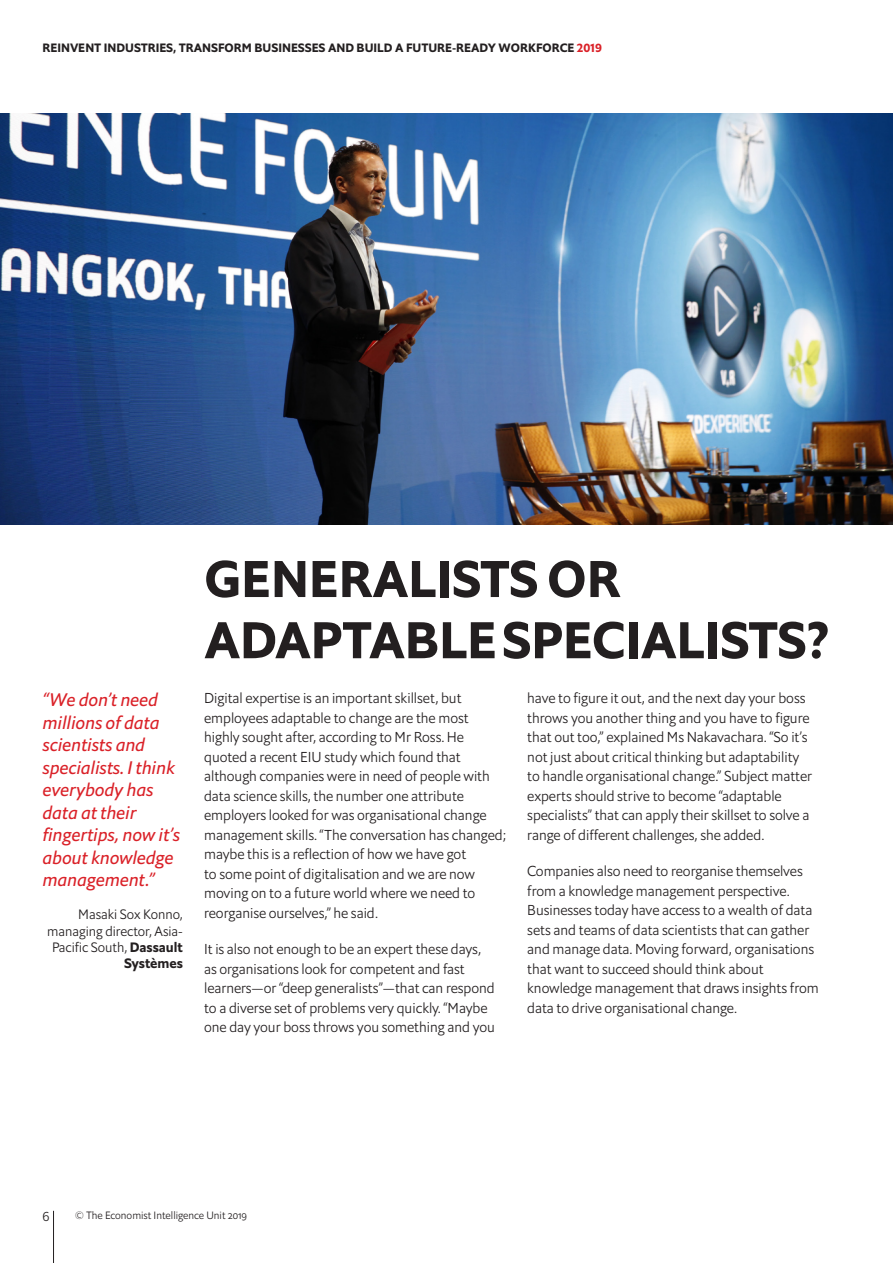
<style>
.page{position:relative;width:893px;height:1263px;background:#fff}
.page>*{position:absolute;margin:0;border:0;box-sizing:border-box;transform-origin:0 0}
.H1_ArticleTitle{font:700 51px/61.2px "Econ Sans OS";color:#231f20}
.Footnote_1{font:italic 18px/22.5px "Econ Sans OS";color:#da2128}
.Body_Para_First{font:300 14.25px/19.5px "Econ Sans OS";color:#231f20}
.Footnote_2{font:300 13.5px/16.2px "Econ Sans OS";color:#231f20;text-align:right}
.t1{font:700 12px "Econ Sans OS";color:#231f20}
.t2{font:300 10.5px "Econ Sans OS";color:#231f20}
.s1{color:#da2128}
.s2{font-weight:700}
</style>
<div class="page">
<hr style="left:53px;top:1211px;width:1px;height:52px;background:#231f20">
<img style="left:0;top:113px;width:893px;height:412px">
<p class="t1" style="left:43px;top:40px;width:561px">REINVENT INDUSTRIES, TRANSFORM BUSINESSES AND BUILD A FUTURE-READY WORKFORCE <span class="s1">2019</span></p>
<p class="Footnote_1" style="left:43px;top:689px;width:139px">“We don’t need millions of data scientists and specialists. I think everybody has data at their fingertips, now it’s about knowledge management.”</p>
<p class="Footnote_2" style="left:47px;top:906px;width:137px">Masaki Sox Konno, managing director, Asia-<br>Pacific South, <span class="s2">Dassault<br>Systèmes</span></p>
<p class="H1_ArticleTitle" style="left:204px;top:549px;width:626px">GENERALISTS OR<br>ADAPTABLE SPECIALISTS?</p>
<p class="Body_Para_First" style="left:204px;top:689px;width:303px">Digital expertise is an important skillset, but employees adaptable to change are the most highly sought after, according to Mr Ross. He quoted a recent EIU study which found that although companies were in need of people with data science skills, the number one attribute employers looked for was organisational change management skills. “The conversation has changed; maybe this is a reflection of how we have got<br>to some point of digitalisation and we are now moving on to a future world where we need to reorganise ourselves,” he said.</p>
<p class="Body_Para_First" style="left:204px;top:940px;width:292px">It is also not enough to be an expert these days, as organisations look for competent and fast learners—or “deep generalists”—that can respond to a diverse set of problems very quickly. “Maybe one day your boss throws you something and you</p>
<p class="Body_Para_First" style="left:527px;top:689px;width:287px">have to figure it out, and the next day your boss throws you another thing and you have to figure that out too,” explained Ms Nakavachara. “So it’s not just about critical thinking but adaptability to handle organisational change.” Subject matter experts should strive to become “adaptable specialists” that can apply their skillset to solve a range of different challenges, she added.</p>
<p class="Body_Para_First" style="left:527px;top:862px;width:293px">Companies also need to reorganise themselves from a knowledge management perspective.<br>Businesses today have access to a wealth of data sets and teams of data scientists that can gather and manage data. Moving forward, organisations that want to succeed should think about knowledge management that draws insights from data to drive organisational change.</p>
<p class="Footnote_2" style="left:43px;top:1208px;width:9px">6</p>
<p class="t2" style="left:75px;top:1208px;width:173px">© The Economist Intelligence Unit 2019</p>
</div>
